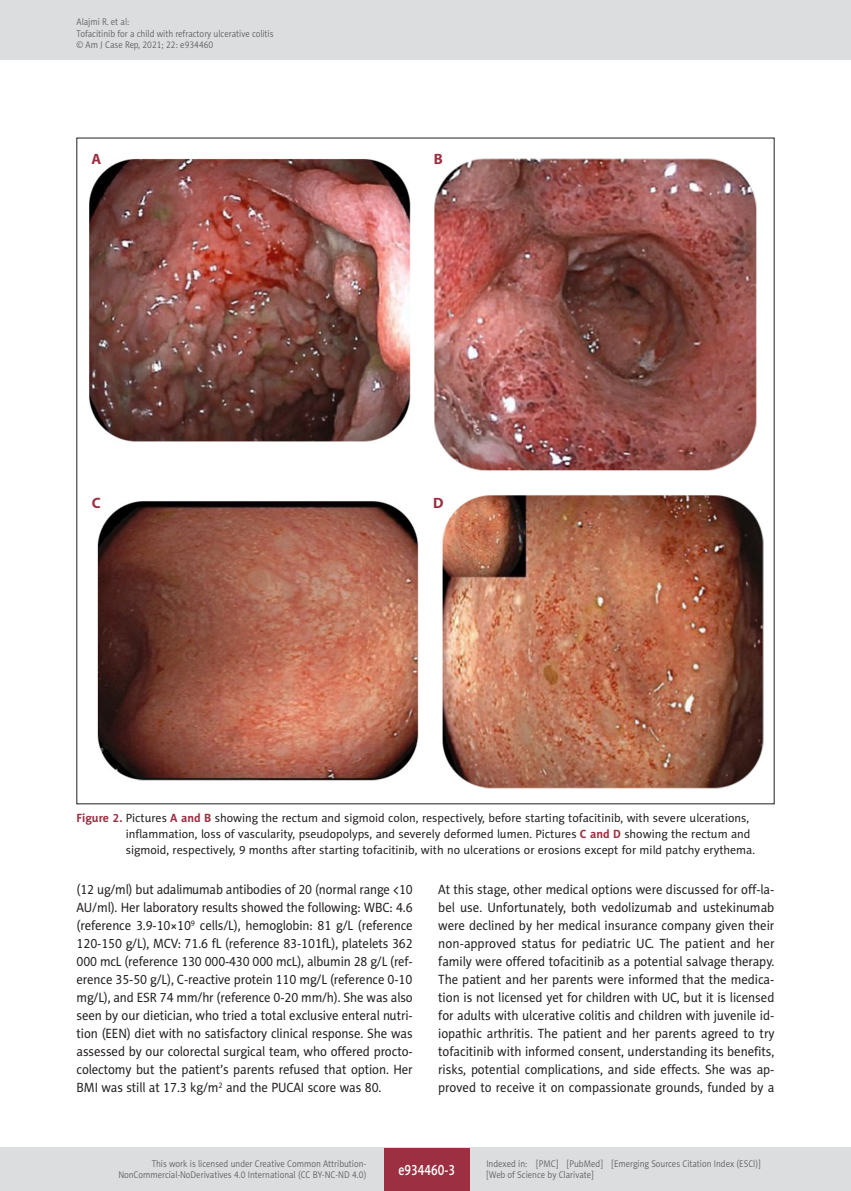
<style>
.page{position:relative;width:851px;height:1191px;background:#fff}
.page>*{position:absolute;margin:0;border:0;box-sizing:border-box;transform-origin:0 0}
.AJCR_e-PAGINA{font:15px "Naomi Sans EFN Medium";color:#fff;scale:.8 1}
.t1{font:700 15px "Myriad Pro";color:#9d2f42}
.AJCR_Body{font:13.5px/18px "Naomi Sans EFN";letter-spacing:-.01em;color:#231f20;text-align:justify;scale:.95 1}
.AJCR_Body-2{font:13.5px/18px "Naomi Sans EFN";letter-spacing:-.01em;color:#231f20;text-align:justify;scale:.94 1}
.AJCR_Rycina_tytul{font:12px/15.8px "Naomi Sans EFN";color:#231f20}
.AJCR_pagina_zywa{font:9.75px/11.2px "Naomi Sans EFN Light";color:#57585a;scale:.9 1}
.AJCR_pagina_sygnatur{font:9.75px "Naomi Sans EFN Light";color:#57585a;scale:.9 1}
.s1{font-weight:700;color:#9d2f42}
</style>
<div class="page">
<img style="left:89px;top:158px;width:675px;height:631px">
<div style="left:0;top:0;width:850px;height:60px;background:#dcdddf"></div>
<div style="left:0;top:1148px;width:850px;height:43px;background:#dcdddf"></div>
<div style="left:384px;top:1147px;width:85px;height:43px;background:#9d2f42"></div>
<p class="AJCR_pagina_zywa" style="left:77px;top:16px;width:220px">Alajmi R. et al:<br>Tofacitinib for a child with refractory ulcerative colitis</p>
<p class="AJCR_pagina_sygnatur" style="left:77px;top:39px;width:153px">© Am J Case Rep, 2021; 22: e934460</p>
<p class="t1" style="left:91px;top:149px;width:11px">A</p>
<p class="t1" style="left:92px;top:493px;width:10px">C</p>
<p class="t1" style="left:433px;top:149px;width:11px">B</p>
<p class="t1" style="left:433px;top:493px;width:12px">D</p>
<p class="AJCR_Rycina_tytul" style="left:126px;top:810px;width:630px;text-indent:-49px"><span class="s1">Figure 2.</span> Pictures <span class="s1">A and B</span> showing the rectum and sigmoid colon, respectively, before starting tofacitinib, with severe ulcerations, inflammation, loss of vascularity, pseudopolyps, and severely deformed lumen. Pictures <span class="s1">C and D</span> showing the rectum and sigmoid, respectively, 9 months after starting tofacitinib, with no ulcerations or erosions except for mild patchy erythema.</p>
<p class="AJCR_Body-2" style="left:77px;top:880px;width:359px">(12 ug/ml) but adalimumab antibodies of 20 (normal range &lt;10<br>AU/ml). Her laboratory results showed the following: WBC: 4.6 (reference 3.9-10×10<sup>9</sup> cells/L), hemoglobin: 81 g/L (reference 120-150 g/L), MCV: 71.6 fL (reference 83-101fL), platelets 362<br>000 mcL (reference 130 000-430 000 mcL), albumin 28 g/L (ref&shy;erence 35-50 g/L), C-reactive protein 110 mg/L (reference 0-10 mg/L), and ESR 74 mm/hr (reference 0-20 mm/h). She was also seen by our dietician, who tried a total exclusive enteral nutri&shy;tion (EEN) diet with no satisfactory clinical response. She was assessed by our colorectal surgical team, who offered procto&shy;colectomy but the patient’s parents refused that option. Her BMI was still at 17.3 kg/m<sup>2</sup> and the PUCAI score was 80.</p>
<p class="AJCR_Body" style="left:438px;top:880px;width:355px">At this stage, other medical options were discussed for off-la&shy;bel use. Unfortunately, both vedolizumab and ustekinumab were declined by her medical insurance company given their non-approved status for pediatric UC. The patient and her family were offered tofacitinib as a potential salvage therapy.<br>The patient and her parents were informed that the medica&shy;tion is not licensed yet for children with UC, but it is licensed for adults with ulcerative colitis and children with juvenile id&shy;iopathic arthritis. The patient and her parents agreed to try tofacitinib with informed consent, understanding its benefits, risks, potential complications, and side effects. She was ap&shy;proved to receive it on compassionate grounds, funded by a</p>
<p class="AJCR_pagina_zywa" style="left:118px;top:1158px;width:277px;text-align:right">This work is licensed under Creative Common Attribution-<br>NonCommercial-NoDerivatives 4.0 International (CC BY-NC-ND 4.0)</p>
<p class="AJCR_e-PAGINA" style="left:398px;top:1160px;width:72px">e934460-3</p>
<p class="AJCR_pagina_zywa" style="left:486px;top:1158px;width:306px">Indexed in: [PMC] [PubMed] [Emerging Sources Citation Index (ESCI)] [Web of Science by Clarivate]</p>
</div>
